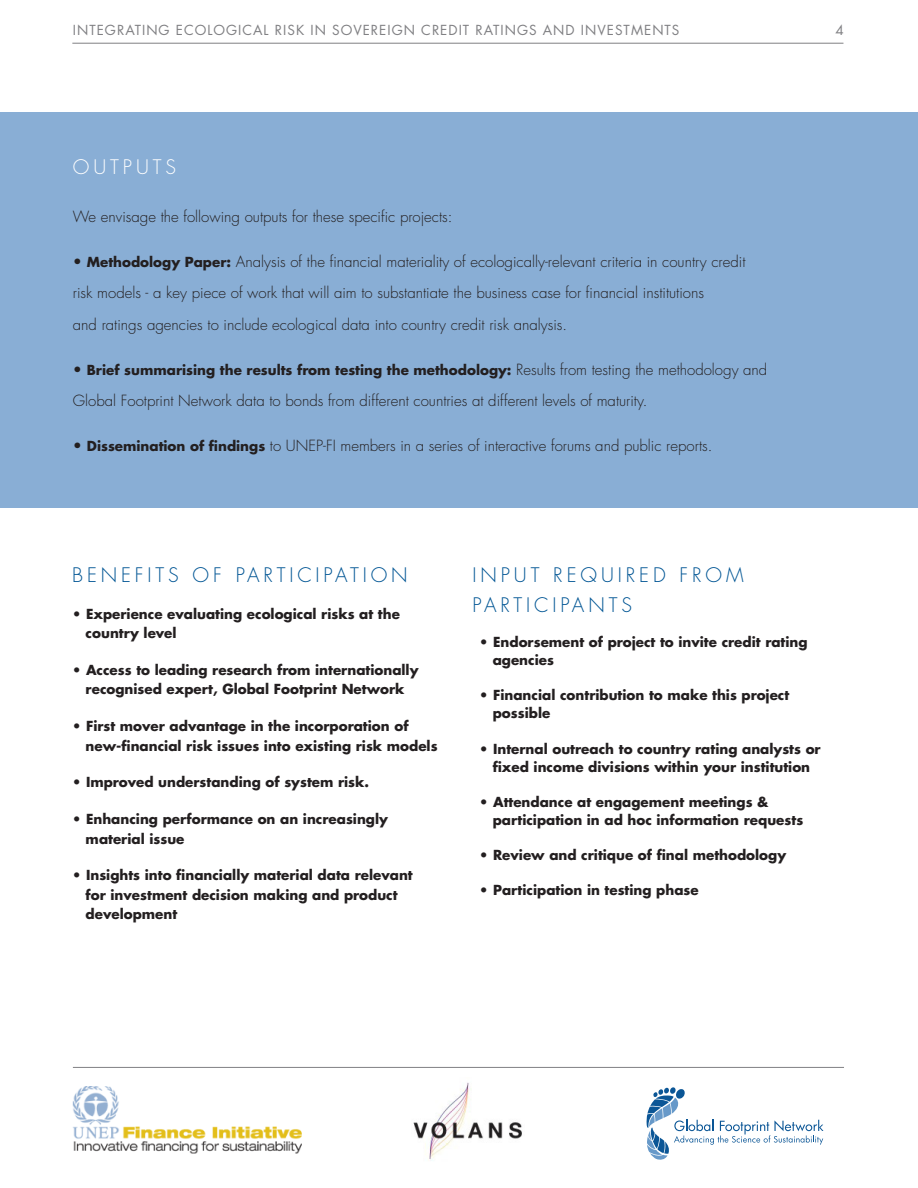
<style>
.page{position:relative;width:918px;height:1188px;background:#fff}
.page>*{position:absolute;margin:0;border:0;box-sizing:border-box;transform-origin:0 0}
.subhead{font:300 19.5px/30px "Futura";letter-spacing:.2em;color:#005594}
.subhead2{font:300 19.5px "Futura";letter-spacing:.2em;color:#fff}
.t1{font:300 15px "Futura";color:#231f20}
.t2{font:700 13.5px/19.5px "Futura";color:#231f20}
.t3{font:13.5px "Futura";letter-spacing:.075em;color:#808083}
.t4{font:13.5px "Futura";color:#808083}
.s1{font-weight:700;font-size:13.5px}
.s2{font-weight:300;font-size:15px}
</style>
<div class="page">
<div style="left:0;top:112px;width:918px;height:396px;background:#89aed5"></div>
<hr style="left:72px;top:43px;width:771px;height:1px;background:#808083">
<svg style="left:646px;top:1087px;width:178px;height:73px"></svg>
<img style="left:73px;top:1086px;width:229px;height:68px">
<img style="left:413px;top:1082px;width:109px;height:78px">
<hr style="left:73px;top:1067px;width:771px;height:1px;background:#808083">
<p class="t3" style="left:73px;top:21px;width:608px">INTEGRATING ECOLOGICAL RISK IN SOVEREIGN CREDIT RATINGS AND INVESTMENTS</p>
<p class="t4" style="left:836px;top:21px;width:10px">4</p>
<p class="subhead2" style="left:73px;top:154px;width:105px">OUTPUTS</p>
<p class="t1" style="left:73px;top:207px;width:381px">We envisage the following outputs for these specific projects:</p>
<p class="t1" style="left:73px;top:252px;width:674px">• <span class="s1">Methodology Paper:</span> Analysis of the financial materiality of ecologically-relevant criteria in country credit</p>
<p class="t1" style="left:73px;top:283px;width:633px">risk models - a key piece of work that will aim to substantiate the business case for financial institutions</p>
<p class="t1" style="left:73px;top:315px;width:496px">and ratings agencies to include ecological data into country credit risk analysis.</p>
<p class="t2" style="left:73px;top:360px;width:696px"><span class="s2">•</span> Brief summarising the results from testing the methodology: <span class="s2">Results from testing the methodology and</span></p>
<p class="t1" style="left:73px;top:391px;width:576px">Global Footprint Network data to bonds from different countries at different levels of maturity.</p>
<p class="t1" style="left:73px;top:436px;width:641px">• <span class="s1">Dissemination of findings</span> to UNEP-FI members in a series of interactive forums and public reports.</p>
<p class="subhead" style="left:72px;top:560px;width:337px">BENEFITS OF PARTICIPATION</p>
<p class="t2" style="left:86px;top:604px;width:316px;text-indent:-14px">• Experience evaluating ecological risks at the country level</p>
<p class="t2" style="left:72px;top:660px;width:348px;text-align:center">• Access to leading research from internationally recognised expert, Global Footprint Network</p>
<p class="t2" style="left:86px;top:716px;width:353px;text-indent:-14px">• First mover advantage in the incorporation of new-financial risk issues into existing risk models</p>
<p class="t2" style="left:72px;top:772px;width:298px">• Improved understanding of system risk.</p>
<p class="t2" style="left:86px;top:809px;width:304px;text-indent:-14px">• Enhancing performance on an increasingly material issue</p>
<p class="t2" style="left:86px;top:865px;width:329px;text-indent:-14px">• Insights into financially material data relevant for investment decision making and product development</p>
<p class="subhead" style="left:472px;top:560px;width:273px">INPUT REQUIRED FROM<br>PARTICIPANTS</p>
<p class="t2" style="left:493px;top:633px;width:316px;line-height:18px;text-indent:-14px">• Endorsement of project to invite credit rating agencies</p>
<p class="t2" style="left:493px;top:686px;width:298px;line-height:18px;text-indent:-14px">• Financial contribution to make this project possible</p>
<p class="t2" style="left:479px;top:739px;width:343px;line-height:18px;text-align:center">• Internal outreach to country rating analysts or fixed income divisions within your institution</p>
<p class="t2" style="left:493px;top:793px;width:312px;line-height:18px;text-indent:-14px">• Attendance at engagement meetings &amp; participation in ad hoc information requests</p>
<p class="t2" style="left:479px;top:845px;width:308px">• Review and critique of final methodology</p>
<p class="t2" style="left:479px;top:880px;width:221px">• Participation in testing phase</p>
</div>
